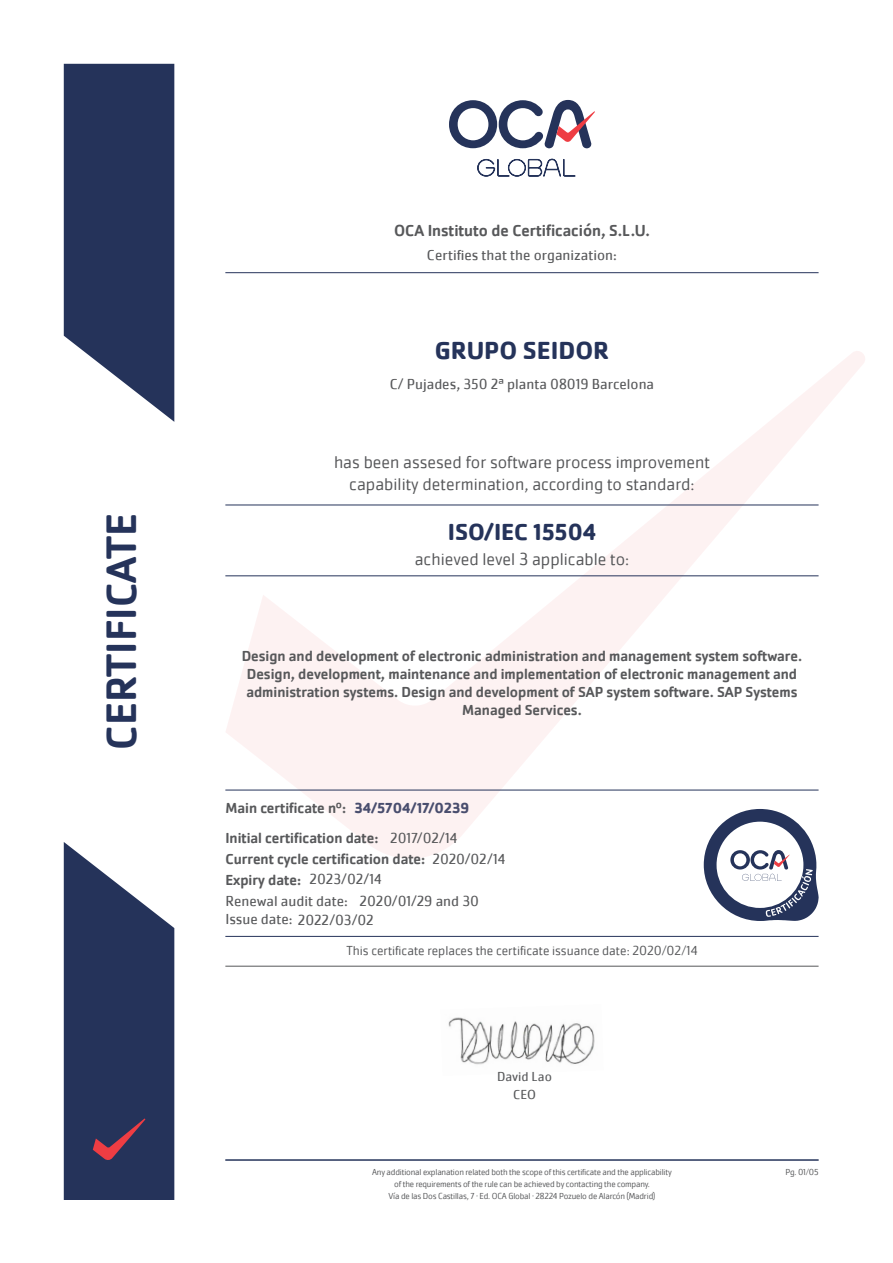
<style>
.page{position:relative;width:893px;height:1263px;background:#fff}
.page>*{position:absolute;margin:0;border:0;box-sizing:border-box;transform-origin:0 0}
.t1{font:500 43.95px "Cachet Pro";color:#25335a}
.t2{font:700 25.5px "Cachet Pro";color:#25335a}
.t3{font:700 24px "Cachet Pro";color:#25335a}
.t4{font:300 18px "Cachet Pro";color:#57585a}
.t5{font:500 16.5px "Cachet Pro";color:#57585a}
.t6{font:500 15px/18px "Cachet Pro";color:#57585a;text-align:center}
.t7{font:15px "Cachet Pro";color:#57585a}
.t8{font:700 15px "Cachet Pro";color:#494e6e}
.t9{font:300 13.5px "Cachet Pro";color:#57585a}
.t10{font:13.5px "Cachet Pro";color:#57585a}
.t11{font:300 9px "Cachet Pro";letter-spacing:-.02em;color:#57585a}
</style>
<div class="page">
<svg style="left:225px;top:351px;width:640px;height:507px"></svg>
<svg style="left:64px;top:64px;width:110px;height:358px;background:#3f4b6d"></svg>
<svg style="left:449px;top:100px;width:146px;height:48px"></svg>
<svg style="left:477px;top:159px;width:99px;height:18px"></svg>
<svg style="left:64px;top:842px;width:110px;height:358px;background:#414b6d"></svg>
<img style="left:448px;top:1017px;width:147px;height:48px">
<hr style="left:225px;top:1160px;width:594px;height:1px;background:#25335a">
<hr style="left:225px;top:790px;width:594px;height:1px;background:#25335a">
<hr style="left:225px;top:936px;width:594px;height:1px;background:#25335a">
<svg style="left:704px;top:809px;width:115px;height:112px"></svg>
<hr style="left:225px;top:966px;width:594px;height:1px;background:#57585a">
<hr style="left:225px;top:575px;width:594px;height:1px;background:#25335a">
<hr style="left:225px;top:272px;width:594px;height:1px;background:#25335a">
<hr style="left:225px;top:505px;width:594px;height:1px;background:#25335a">
<p class="t1" style="left:96px;top:750px;width:238px;rotate:-90deg">CERTIFICATE</p>
<p class="t5" style="left:394px;top:221px;width:257px">OCA Instituto de Certificación, S.L.U.</p>
<p class="t7" style="left:427px;top:246px;width:192px">Certifies that the organization:</p>
<p class="t2" style="left:435px;top:334px;width:176px">GRUPO SEIDOR</p>
<p class="t7" style="left:390px;top:375px;width:266px">C/ Pujades, 350 2ª planta 08019 Barcelona</p>
<p class="t4" style="left:334px;top:452px;width:377px">has been assesed for software process improvement</p>
<p class="t4" style="left:349px;top:473px;width:347px">capability determination, according to standard:</p>
<p class="t3" style="left:448px;top:517px;width:150px">ISO/IEC 15504</p>
<p class="t4" style="left:415px;top:549px;width:216px">achieved level 3 applicable to:</p>
<p class="t6" style="left:242px;top:648px;width:562px">Design and development of electronic administration and management system software.<br>Design, development, maintenance and implementation of electronic management and administration systems. Design and development of SAP system software. SAP Systems Managed Services.</p>
<p class="t8" style="left:354px;top:798px;width:116px">34/5704/17/0239</p>
<p class="t6" style="left:225px;top:799px;width:122px">Main certificate nº:</p>
<p class="t6" style="left:225px;top:829px;width:155px">Initial certification date:</p>
<p class="t6" style="left:225px;top:850px;width:201px">Current cycle certification date:</p>
<p class="t6" style="left:225px;top:871px;width:77px">Expiry date:</p>
<p class="t7" style="left:310px;top:870px;width:74px">2023/02/14</p>
<p class="t7" style="left:360px;top:892px;width:121px">2020/01/29 and 30</p>
<p class="t7" style="left:225px;top:910px;width:150px">Issue date: 2022/03/02</p>
<p class="t7" style="left:390px;top:829px;width:69px">2017/02/14</p>
<p class="t7" style="left:432px;top:850px;width:74px">2020/02/14</p>
<p class="t7" style="left:225px;top:892px;width:124px">Renewal audit date:</p>
<p class="t9" style="left:346px;top:943px;width:353px">This certificate replaces the certificate issuance date: 2020/02/14</p>
<p class="t10" style="left:497px;top:1069px;width:56px">David Lao</p>
<p class="t10" style="left:513px;top:1086px;width:24px">CEO</p>
<p class="t11" style="left:372px;top:1166px;width:301px">Any additional explanation related both the scope of this certificate and the applicability</p>
<p class="t11" style="left:394px;top:1178px;width:257px">of the requirements of the rule can be achieved by contacting the company.</p>
<p class="t11" style="left:388px;top:1190px;width:268px">Vía de las Dos Castillas, 7 · Ed. OCA Global · 28224 Pozuelo de Alarcón (Madrid)</p>
<p class="t11" style="left:785px;top:1166px;width:35px">Pg. 01/05</p>
</div>
